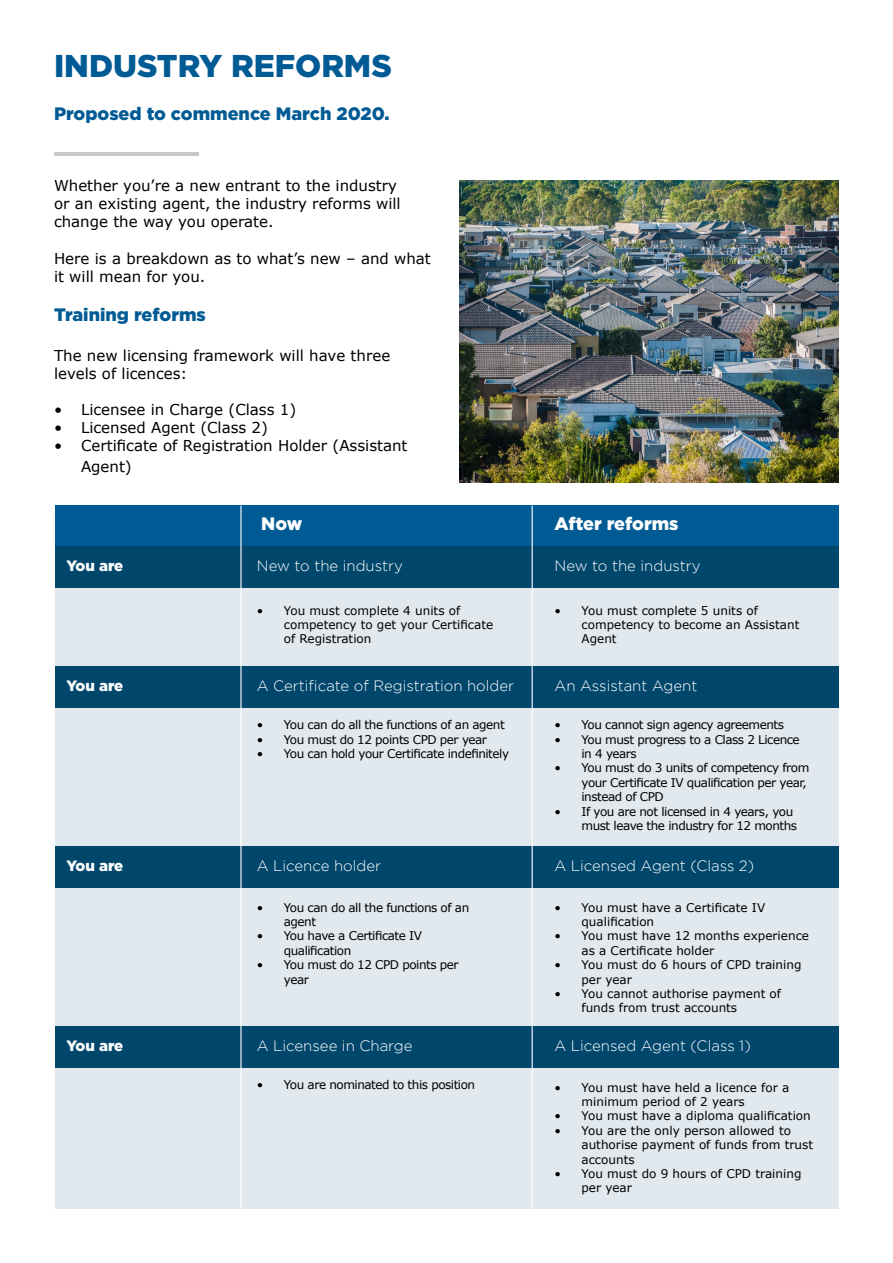
<style>
.page{position:relative;width:893px;height:1263px;background:#fff}
.page>*{position:absolute;margin:0;border:0;box-sizing:border-box;transform-origin:0 0}
.t1{font:900 31.5px "Gotham";color:#005b95}
.t2{font:900 18px "Gotham";color:#005b95}
.t3{font:900 18px "Gotham";color:#fff}
.t4{font:15px/18px "Verdana";color:#000}
.t5{font:300 15px "Gotham";color:#fff}
.t6{font:900 15px "Gotham";letter-spacing:-.005em;color:#fff}
.t7{font:12px/14.4px "Verdana";letter-spacing:-.01em;color:#000}
.t8{font:12px/14.4px "Verdana";letter-spacing:-.04em;color:#000}
</style>
<div class="page">
<div style="left:55px;top:571px;width:783px;height:638px;background:#e2e9ee"></div>
<div style="left:55px;top:505px;width:783px;height:42px;background:#005b95"></div>
<div style="left:55px;top:546px;width:783px;height:42px;background:#01476c"></div>
<div style="left:55px;top:666px;width:783px;height:42px;background:#01476c"></div>
<div style="left:55px;top:846px;width:783px;height:42px;background:#01476c"></div>
<div style="left:55px;top:1026px;width:783px;height:42px;background:#01476c"></div>
<hr style="left:240px;top:506px;width:2px;height:730px;background:#fff">
<hr style="left:532px;top:506px;width:1px;height:730px;background:#fff">
<hr style="left:54px;top:152px;width:144px;height:4px;background:#c7c8ca">
<img style="left:459px;top:180px;width:380px;height:303px">
<h1 class="t1" style="left:54px;top:48px;width:339px">INDUSTRY REFORMS</h1>
<h2 class="t2" style="left:54px;top:103px;width:337px">Proposed to commence March 2020.</h2>
<p class="t4" style="left:54px;top:177px;width:348px">Whether you’re a new entrant to the industry or an existing agent, the industry reforms will change the way you operate.</p>
<p class="t4" style="left:54px;top:249px;width:378px">Here is a breakdown as to what’s new – and what it will mean for you.</p>
<h2 class="t2" style="left:54px;top:304px;width:153px">Training reforms</h2>
<p class="t4" style="left:54px;top:346px;width:338px">The new licensing framework will have three levels of licences:</p>
<p class="t4" style="left:54px;top:400px;width:244px">• Licensee in Charge (Class 1)</p>
<p class="t4" style="left:54px;top:418px;width:215px">• Licensed Agent (Class 2)</p>
<p class="t4" style="left:81px;top:435px;width:328px;line-height:21.6px;text-indent:-27px">• Certificate of Registration Holder (Assistant<br>Agent)</p>
<h2 class="t3" style="left:261px;top:514px;width:42px">Now</h2>
<h2 class="t3" style="left:554px;top:514px;width:126px">After reforms</h2>
<p class="t6" style="left:66px;top:557px;width:59px">You are</p>
<p class="t5" style="left:257px;top:558px;width:148px">New to the industry</p>
<p class="t5" style="left:554px;top:558px;width:148px">New to the industry</p>
<p class="t7" style="left:284px;top:603px;width:211px;text-indent:-27px">• You must complete 4 units of competency to get your Certificate of Registration</p>
<p class="t7" style="left:581px;top:603px;width:219px;text-indent:-27px">• You must complete 5 units of competency to become an Assistant<br>Agent</p>
<p class="t6" style="left:66px;top:677px;width:59px">You are</p>
<p class="t5" style="left:257px;top:677px;width:259px">A Certificate of Registration holder</p>
<p class="t5" style="left:554px;top:677px;width:144px">An Assistant Agent</p>
<p class="t8" style="left:257px;top:718px;width:249px">• You can do all the functions of an agent</p>
<p class="t8" style="left:257px;top:732px;width:232px">• You must do 12 points CPD per year</p>
<p class="t8" style="left:257px;top:747px;width:254px">• You can hold your Certificate indefinitely</p>
<p class="t8" style="left:554px;top:718px;width:231px">• You cannot sign agency agreements</p>
<p class="t8" style="left:581px;top:732px;width:220px;text-indent:-27px">• You must progress to a Class 2 Licence in 4 years</p>
<p class="t8" style="left:581px;top:761px;width:229px;text-indent:-27px">• You must do 3 units of competency from your Certificate IV qualification per year, instead of CPD</p>
<p class="t8" style="left:581px;top:804px;width:217px;text-indent:-27px">• If you are not licensed in 4 years, you must leave the industry for 12 months</p>
<p class="t6" style="left:66px;top:857px;width:59px">You are</p>
<p class="t5" style="left:257px;top:858px;width:126px">A Licence holder</p>
<p class="t5" style="left:554px;top:858px;width:201px">A Licensed Agent (Class 2)</p>
<p class="t8" style="left:284px;top:900px;width:187px;text-indent:-27px">• You can do all the functions of an agent</p>
<p class="t8" style="left:284px;top:929px;width:140px;text-indent:-27px">• You have a Certificate IV qualification</p>
<p class="t8" style="left:284px;top:958px;width:176px;text-indent:-27px">• You must do 12 CPD points per year</p>
<p class="t7" style="left:581px;top:900px;width:185px;text-indent:-27px">• You must have a Certificate IV qualification</p>
<p class="t7" style="left:581px;top:929px;width:229px;text-indent:-27px">• You must have 12 months experience as a Certificate holder</p>
<p class="t7" style="left:581px;top:958px;width:221px;text-indent:-27px">• You must do 6 hours of CPD training per year</p>
<p class="t7" style="left:581px;top:986px;width:201px;text-indent:-27px">• You cannot authorise payment of funds from trust accounts</p>
<p class="t6" style="left:66px;top:1037px;width:59px">You are</p>
<p class="t5" style="left:257px;top:1038px;width:157px">A Licensee in Charge</p>
<p class="t5" style="left:554px;top:1038px;width:198px">A Licensed Agent (Class 1)</p>
<p class="t8" style="left:257px;top:1078px;width:220px">• You are nominated to this position</p>
<p class="t7" style="left:581px;top:1080px;width:209px;text-indent:-27px">• You must have held a licence for a minimum period of 2 years</p>
<p class="t7" style="left:554px;top:1109px;width:258px">• You must have a diploma qualification</p>
<p class="t7" style="left:581px;top:1123px;width:233px;text-indent:-27px">• You are the only person allowed to authorise payment of funds from trust accounts</p>
<p class="t7" style="left:581px;top:1166px;width:221px;text-indent:-27px">• You must do 9 hours of CPD training per year</p>
</div>
